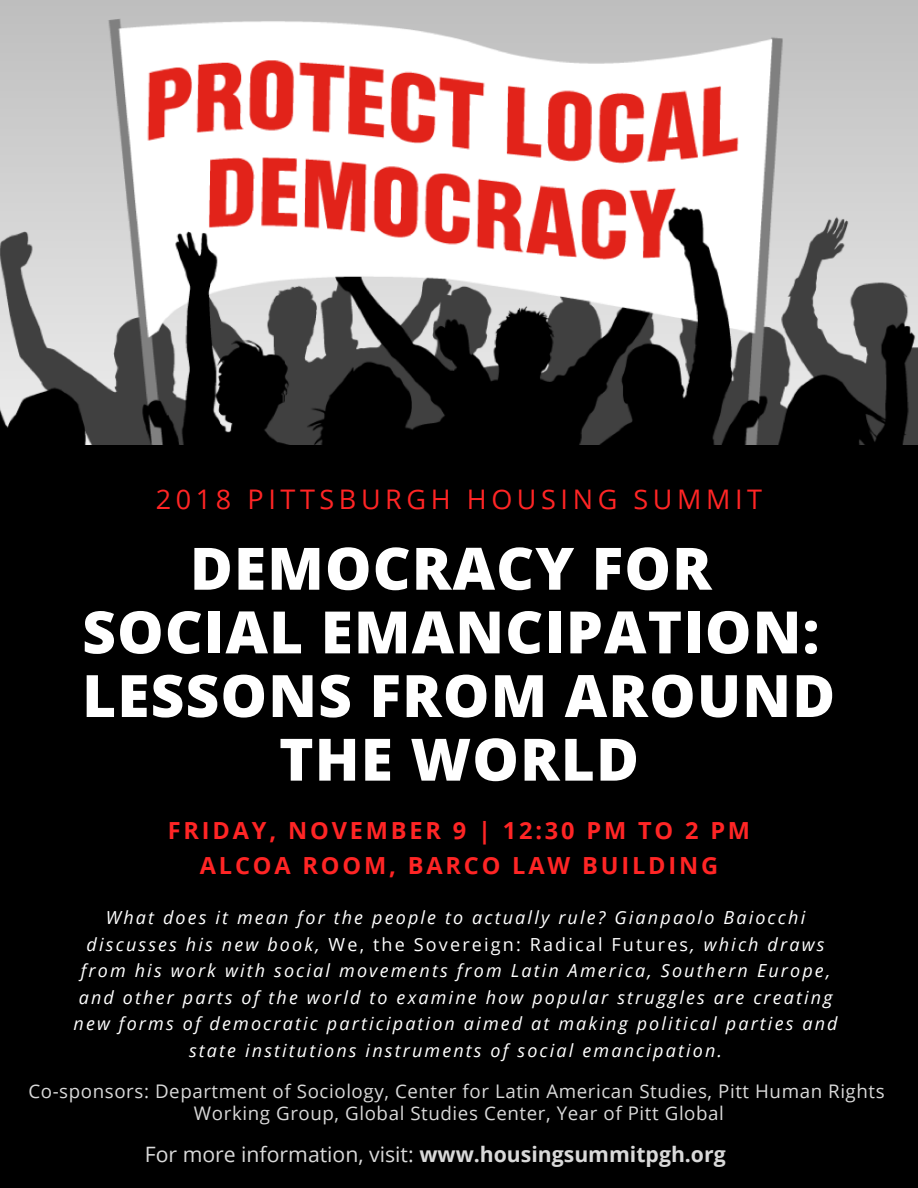
<style>
.page{position:relative;width:918px;height:1188px;background:#fff}
.page>*{position:absolute;margin:0;border:0;box-sizing:border-box;transform-origin:0 0}
.t1{font:800 58.5px/63.6px "Open Sans";letter-spacing:.02em;color:#fff;text-align:center}
.t2{font:27px "Open Sans";letter-spacing:.17em;color:#ff2525}
.t3{font:700 23.55px/35.4px "Open Sans";letter-spacing:.12em;color:#ff2525;text-align:center}
.t4{font:21.15px "Open Sans";color:#d9d9d9}
.t5{font:18.75px/21.1px "Open Sans";letter-spacing:.03em;color:#d9d9d9;text-align:center}
.t6{font:italic 18px/26.5px "Open Sans";letter-spacing:.12em;color:#fff;text-align:center}
.s1{font-style:normal}
.s2{font-weight:700}
</style>
<div class="page">
<img style="left:0;top:0;width:918px;height:445px">
<div style="left:0;top:445px;width:918px;height:743px;background:#000"></div>
<h2 class="t2" style="left:156px;top:480px;width:608px">2018 PITTSBURGH HOUSING SUMMIT</h2>
<h1 class="t1" style="left:82px;top:535px;width:754px">DEMOCRACY FOR<br>SOCIAL EMANCIPATION:<br>LESSONS FROM AROUND<br>THE WORLD</h1>
<h3 class="t3" style="left:168px;top:812px;width:584px">FRIDAY, NOVEMBER 9 | 12:30 PM TO 2 PM<br>ALCOA ROOM, BARCO LAW BUILDING</h3>
<p class="t6" style="left:73px;top:904px;width:766px">What does it mean for the people to actually rule? Gianpaolo Baiocchi discusses his new book, <span class="s1">We, the Sovereign: Radical Futures</span>, which draws from his work with social movements from Latin America, Southern Europe, and other parts of the world to examine how popular struggles are creating new forms of democratic participation aimed at making political parties and state institutions instruments of social emancipation.</p>
<p class="t5" style="left:28px;top:1081px;width:858px">Co-sponsors: Department of Sociology, Center for Latin American Studies, Pitt Human Rights<br>Working Group, Global Studies Center, Year of Pitt Global</p>
<p class="t4" style="left:145px;top:1140px;width:582px">For more information, visit: <span class="s2">www.housingsummitpgh.org</span></p>
</div>
